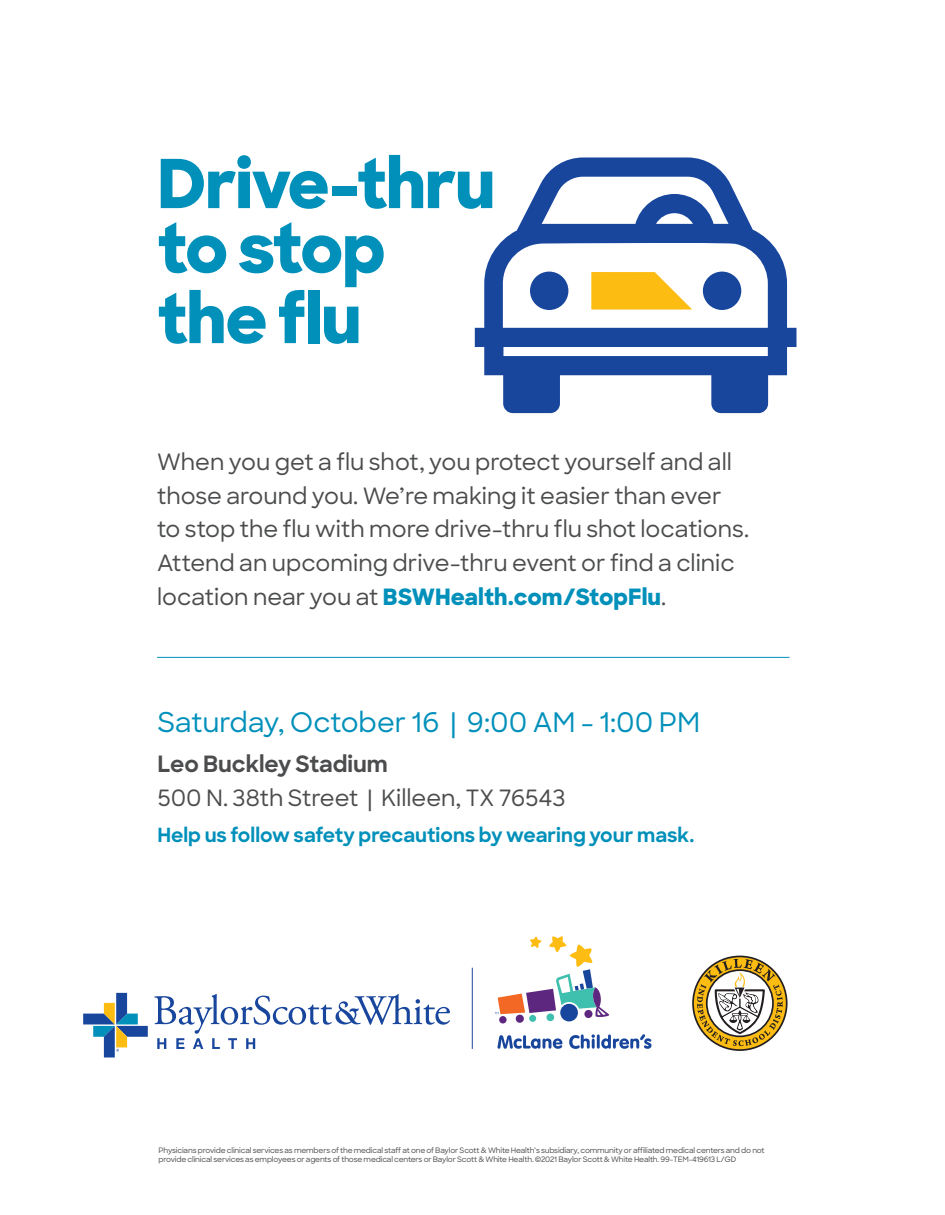
<style>
.page{position:relative;width:945px;height:1215px;background:#fff}
.page>*{position:absolute;margin:0;border:0;box-sizing:border-box;transform-origin:0 0}
.t1{font:800 67.5px/64.5px "Sharp Sans";letter-spacing:-.02em;color:#0090ba}
.t2{font:500 27px "Sharp Sans";color:#0090ba}
.t3{font:500 22.5px/33.8px "Sharp Sans";color:#4b4c4d}
.t4{font:700 22.5px "Sharp Sans";color:#4b4c4d}
.t5{font:700 19.5px "Sharp Sans";color:#0090ba}
.t6{font:500 7.5px/9px "Sharp Sans";letter-spacing:-.02em;color:#4b4c4d}
.s1{font-weight:800;color:#0090ba}
.s2{font-size:27.3px}
</style>
<div class="page">
<hr style="left:472px;top:968px;width:1px;height:81px;background:#18469d">
<svg style="left:497px;top:1035px;width:65px;height:14px"></svg>
<svg style="left:569px;top:1034px;width:83px;height:15px"></svg>
<div style="left:499px;top:1016px;width:8px;height:7px;background:#5d277f;border-radius:50%"></div>
<div style="left:516px;top:1015px;width:8px;height:8px;background:#5d277f;border-radius:50%"></div>
<div style="left:529px;top:1015px;width:7px;height:7px;background:#3fbfae;border-radius:50%"></div>
<div style="left:547px;top:1014px;width:7px;height:7px;background:#3fbfae;border-radius:50%"></div>
<div style="left:560px;top:1004px;width:18px;height:17px;background:#18469d;border-radius:50%"></div>
<svg style="left:495px;top:936px;width:114px;height:81px"></svg>
<svg style="left:154px;top:994px;width:296px;height:55px"></svg>
<svg style="left:83px;top:993px;width:65px;height:65px"></svg>
<hr style="left:157px;top:657px;width:633px;height:1px;background:#0090ba">
<svg style="left:475px;top:157px;width:321px;height:256px"></svg>
<svg style="left:692px;top:956px;width:96px;height:95px"></svg>
<h1 class="t1" style="left:157px;top:149px;width:340px">Drive-thru to stop</h1>
<h1 class="t1" style="left:157px;top:284px;width:206px">the flu</h1>
<p class="t3" style="left:157px;top:444px;width:594px">When you get a flu shot, you protect yourself and all those around you. We’re making it easier than ever to stop the flu with more drive-thru flu shot locations.<br>Attend an upcoming drive-thru event or find a clinic location near you at <span class="s1">BSWHealth.com/StopFlu</span>.</p>
<p class="t2" style="left:157px;top:702px;width:545px"><span class="s2">S</span>aturday, October 16 | 9:00 AM - 1:00 PM</p>
<p class="t4" style="left:157px;top:747px;width:232px">Leo Buckley Stadium</p>
<p class="t3" style="left:157px;top:780px;width:410px">500 N. 38th Street | Killeen, TX 76543</p>
<p class="t5" style="left:157px;top:820px;width:538px">Help us follow safety precautions by wearing your mask.</p>
<p class="t6" style="left:159px;top:1146px;width:608px">Physicians provide clinical services as members of the medical staff at one of Baylor Scott &amp; White Health’s subsidiary, community or affiliated medical centers and do not provide clinical services as employees or agents of those medical centers or Baylor Scott &amp; White Health. ©2021 Baylor Scott &amp; White Health. 99-TEM-419613 L/GD</p>
</div>
